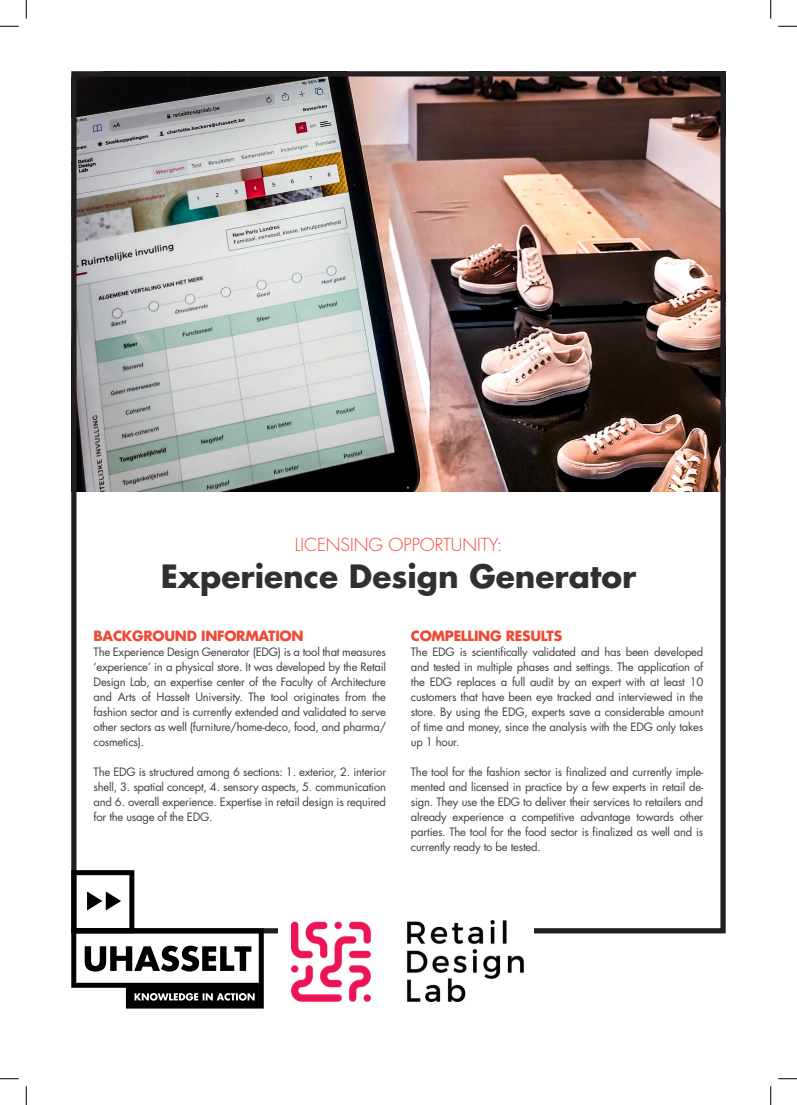
<style>
.page{position:relative;width:797px;height:1105px;background:#fff}
.page>*{position:absolute;margin:0;border:0;box-sizing:border-box;transform-origin:0 0}
.t1{font:700 31.25px "Futura Std";color:#312f30}
.t2{font:300 17.5px "Futura Std";color:#ef4835}
.t3{font:700 13.75px "Futura Std";letter-spacing:-.02em;color:#ef4835}
.t4{font:11.25px/15px "Futura Std";letter-spacing:-.02em;color:#3e3e3f;text-align:justify}
</style>
<div class="page">
<img style="left:77px;top:77px;width:642px;height:414px">
<div style="left:71px;top:71px;width:654px;height:862px;border:5px solid #231f20"></div>
<div style="left:278px;top:911px;width:255px;height:97px;background:#fff"></div>
<svg style="left:71px;top:870px;width:193px;height:138px"></svg>
<img style="left:291px;top:920px;width:232px;height:81px">
<svg style="left:0;top:25px;width:19px;height:2px"></svg>
<svg style="left:778px;top:25px;width:19px;height:2px"></svg>
<svg style="left:0;top:1078px;width:19px;height:1px"></svg>
<svg style="left:778px;top:1078px;width:19px;height:1px"></svg>
<svg style="left:25px;top:0;width:2px;height:19px"></svg>
<svg style="left:25px;top:1086px;width:2px;height:19px"></svg>
<svg style="left:770px;top:0;width:1px;height:19px"></svg>
<svg style="left:770px;top:1086px;width:1px;height:19px"></svg>
<p class="t2" style="left:295px;top:534px;width:209px">LICENSING OPPORTUNITY:</p>
<p class="t1" style="left:161px;top:556px;width:477px">Experience Design Generator</p>
<p class="t3" style="left:94px;top:627px;width:211px">BACKGROUND INFORMATION</p>
<p class="t4" style="left:94px;top:645px;width:294px">The Experience Design Generator (EDG) is a tool that measures ‘experience’ in a physical store. It was developed by the Retail Design Lab, an expertise center of the Faculty of Architecture and Arts of Hasselt University. The tool originates from the fashion sector and is currently extended and validated to serve other sectors as well (furniture/home-deco, food, and pharma/ cosmetics).</p>
<p class="t4" style="left:94px;top:765px;width:294px">The EDG is structured among 6 sections: 1. exterior, 2. interior shell, 3. spatial concept, 4. sensory aspects, 5. communication and 6. overall experience. Expertise in retail design is required for the usage of the EDG.</p>
<p class="t3" style="left:411px;top:627px;width:153px">COMPELLING RESULTS</p>
<p class="t4" style="left:411px;top:645px;width:294px">The EDG is scientifically validated and has been developed and tested in multiple phases and settings. The application of the EDG replaces a full audit by an expert with at least 10 customers that have been eye tracked and interviewed in the store. By using the EDG, experts save a considerable amount of time and money, since the analysis with the EDG only takes up 1 hour.</p>
<p class="t4" style="left:411px;top:765px;width:294px">The tool for the fashion sector is finalized and currently imple&shy;mented and licensed in practice by a few experts in retail de&shy;sign. They use the EDG to deliver their services to retailers and already experience a competitive advantage towards other parties. The tool for the food sector is finalized as well and is currently ready to be tested.</p>
</div>
